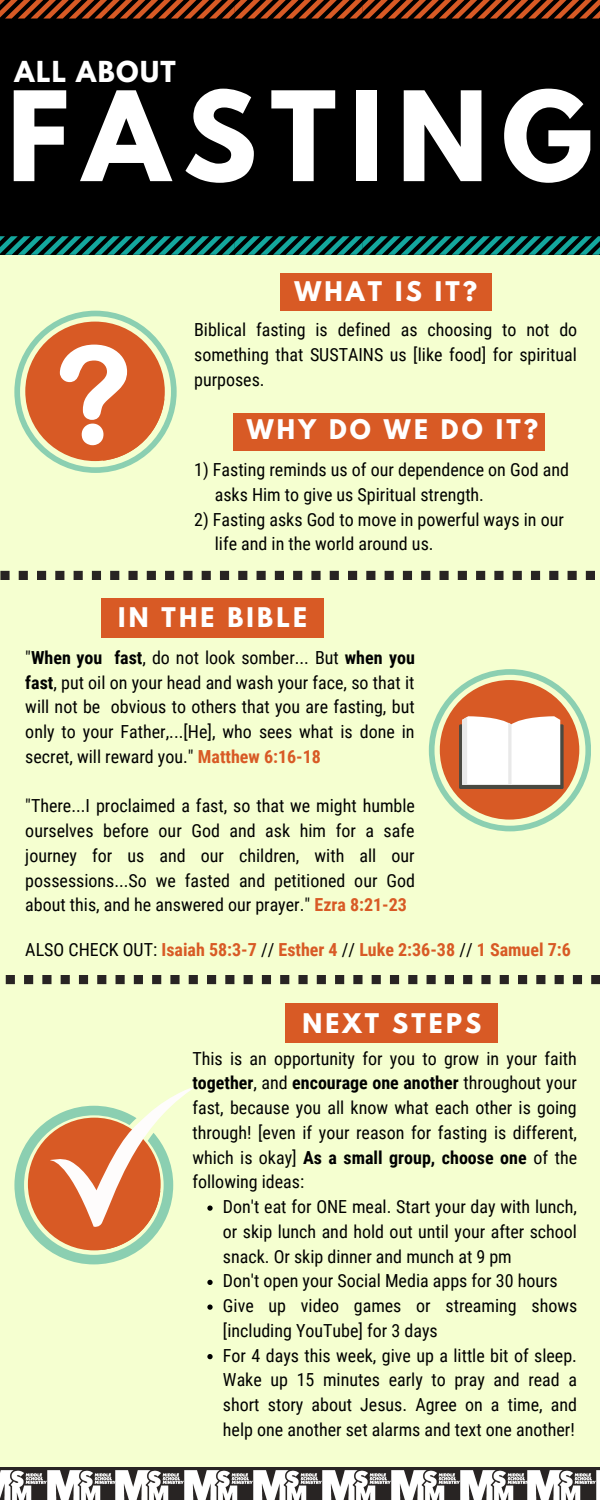
<style>
.page{position:relative;width:600px;height:1500px;background:#f5ffd0}
.page>*{position:absolute;margin:0;border:0;box-sizing:border-box;transform-origin:0 0}
.t1{font:700 110.1px "League Spartan";letter-spacing:.125em;color:#fff}
.t2{font:700 25.6px "League Spartan";letter-spacing:.055em;color:#fff}
.t3{font:700 24px "League Spartan";letter-spacing:.135em;color:#fff}
.t4{font:18px/24.8px "Roboto Condensed";color:#000;text-align:justify}
.t5{font:700 18px "Roboto Condensed";color:#d85a25}
.s1{font-weight:700}
.s2{font-weight:700;color:#d85a25}
.s3{font-weight:400;color:#000}
</style>
<div class="page">
<div style="left:0;top:0;width:600px;height:255px;background:#000"></div>
<svg style="left:0;top:0;width:600px;height:19px"></svg>
<svg style="left:0;top:236px;width:600px;height:19px"></svg>
<div style="left:280px;top:273px;width:212px;height:37px;background:#d85a25"></div>
<svg style="left:0;top:571px;width:321px;height:9px"></svg>
<svg style="left:330px;top:571px;width:265px;height:9px"></svg>
<div style="left:101px;top:599px;width:223px;height:39px;background:#d85a25"></div>
<svg style="left:5px;top:975px;width:284px;height:9px"></svg>
<svg style="left:298px;top:975px;width:302px;height:9px"></svg>
<div style="left:286px;top:1003px;width:212px;height:39px;background:#d85a25"></div>
<svg style="left:14px;top:311px;width:162px;height:162px"></svg>
<div style="left:234px;top:414px;width:311px;height:37px;background:#d85a25"></div>
<svg style="left:429px;top:669px;width:162px;height:162px"></svg>
<svg style="left:14px;top:1087px;width:199px;height:177px"></svg>
<svg style="left:207px;top:1280px;width:6px;height:5px"></svg>
<svg style="left:207px;top:1305px;width:6px;height:5px"></svg>
<svg style="left:207px;top:1354px;width:6px;height:5px"></svg>
<img style="left:0;top:1467px;width:526px;height:33px">
<img style="left:526px;top:1467px;width:74px;height:33px">
<p class="t2" style="left:15px;top:59px;width:163px">ALL ABOUT</p>
<p class="t1" style="left:7px;top:82px;width:587px">FASTING</p>
<p class="t3" style="left:294px;top:279px;width:184px">WHAT IS IT?</p>
<p class="t4" style="left:194px;top:317px;width:385px">Biblical fasting is defined as choosing to not do something that SUSTAINS us [like food] for spiritual purposes.</p>
<p class="t3" style="left:247px;top:418px;width:293px">WHY DO WE DO IT?</p>
<p class="t4" style="left:194px;top:458px;width:376px">1) Fasting reminds us of our dependence on God and</p>
<p class="t4" style="left:215px;top:482px;width:271px">asks Him to give us Spiritual strength.</p>
<p class="t4" style="left:194px;top:507px;width:371px">2) Fasting asks God to move in powerful ways in our</p>
<p class="t4" style="left:215px;top:532px;width:220px">life and in the world around us.</p>
<p class="t3" style="left:118px;top:605px;width:190px">IN THE BIBLE</p>
<p class="t4" style="left:25px;top:645px;width:391px">"<span class="s1">When you fast</span>, do not look somber... But <span class="s1">when you fast</span>, put oil on your head and wash your face, so that it will not be obvious to others that you are fasting, but only to your Father,...[He], who sees what is done in secret, will reward you." <span class="s2">Matthew 6:16-18</span></p>
<p class="t4" style="left:25px;top:794px;width:391px">"There...I proclaimed a fast, so that we might humble ourselves before our God and ask him for a safe journey for us and our children, with all our possessions...So we fasted and petitioned our God about this, and he answered our prayer." <span class="s2">Ezra 8:21-23</span></p>
<p class="t5" style="left:25px;top:939px;width:547px"><span class="s3">ALSO CHECK OUT:</span> Isaiah 58:3-7 <span class="s3">//</span> Esther 4 <span class="s3">//</span> Luke 2:36-38 <span class="s3">//</span> 1 Samuel 7:6</p>
<p class="t3" style="left:302px;top:1011px;width:180px">NEXT STEPS</p>
<p class="t4" style="left:192px;top:1046px;width:387px">This is an opportunity for you to grow in your faith <span class="s1">together</span>, and <span class="s1">encourage one another</span> throughout your fast, because you all know what each other is going through! [even if your reason for fasting is different, which is okay] <span class="s1">As a small group, choose one</span> of the following ideas:</p>
<p class="t4" style="left:223px;top:1194px;width:356px">Don't eat for ONE meal. Start your day with lunch, or skip lunch and hold out until your after school snack. Or skip dinner and munch at 9 pm</p>
<p class="t4" style="left:223px;top:1269px;width:336px">Don't open your Social Media apps for 30 hours</p>
<p class="t4" style="left:223px;top:1293px;width:356px">Give up video games or streaming shows [including YouTube] for 3 days</p>
<p class="t4" style="left:223px;top:1343px;width:356px">For 4 days this week, give up a little bit of sleep.<br>Wake up 15 minutes early to pray and read a short story about Jesus. Agree on a time, and help one another set alarms and text one another!</p>
</div>
